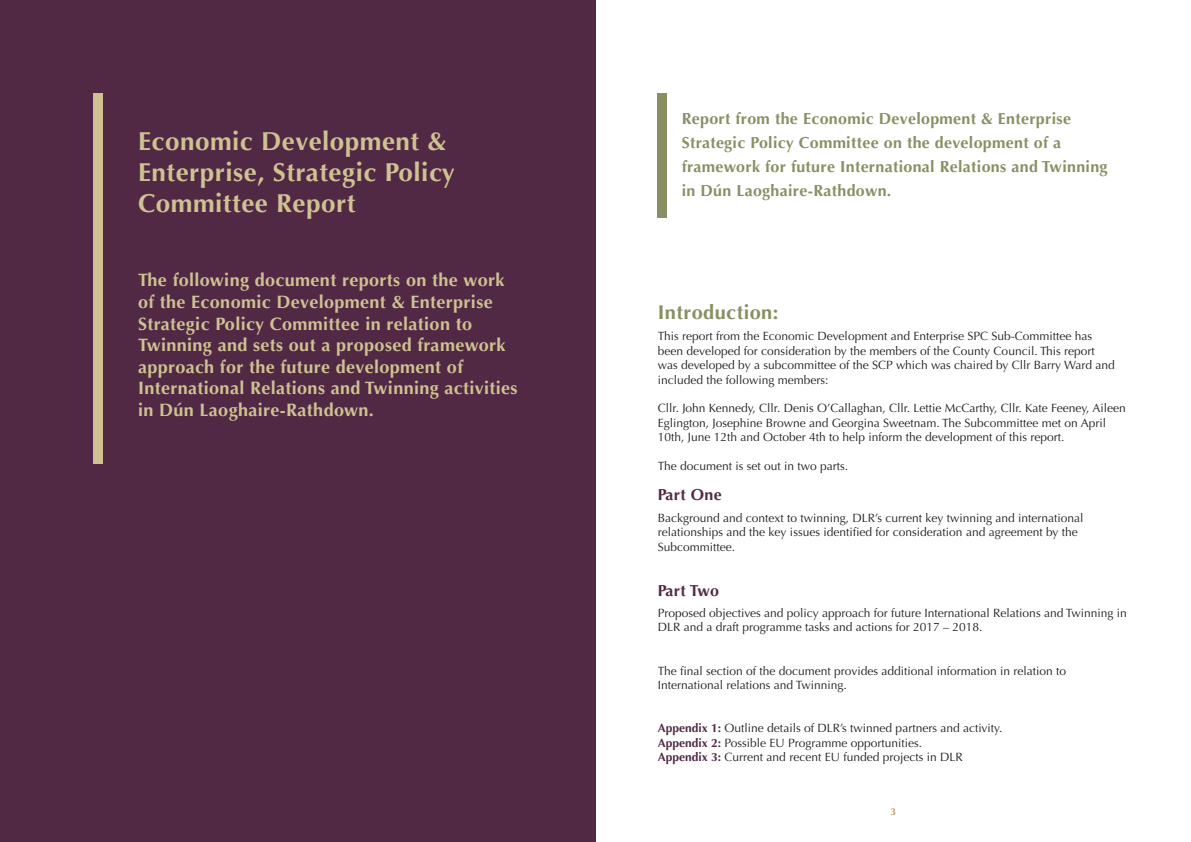
<style>
.page{position:relative;width:1191px;height:842px;background:#fff}
.page>*{position:absolute;margin:0;border:0;box-sizing:border-box;transform-origin:0 0}
.t1{font:700 26px/31.2px "Optima";letter-spacing:.02em;color:#cec292}
.t2{font:700 20px "Optima";letter-spacing:.02em;color:#898f63}
.t3{font:700 18px/21.6px "Optima";letter-spacing:.02em;color:#cec292}
.t4{font:700 16px/24px "Optima";letter-spacing:.02em;color:#898f63}
.t5{font:700 16px "Optima";letter-spacing:.02em;color:#522944}
.t6{font:12px/14.4px "Optima";color:#231f20}
.t7{font:700 10px "Optima";color:#bd955c}
.s1{font-weight:700;color:#522944}
</style>
<div class="page">
<div style="left:0;top:0;width:595px;height:842px;background:#522944"></div>
<div style="left:94px;top:93px;width:9px;height:370px;background:#cec292"></div>
<div style="left:658px;top:93px;width:9px;height:125px;background:#898f63"></div>
<h1 class="t1" style="left:138px;top:126px;width:318px">Economic Development &amp;<br>Enterprise, Strategic Policy<br>Committee Report</h1>
<p class="t3" style="left:138px;top:270px;width:381px">The following document reports on the work of the Economic Development &amp; Enterprise Strategic Policy Committee in relation to Twinning and sets out a proposed framework approach for the future development of International Relations and Twinning activities in Dún Laoghaire-Rathdown.</p>
<h3 class="t4" style="left:681px;top:106px;width:427px">Report from the Economic Development &amp; Enterprise Strategic Policy Committee on the development of a framework for future International Relations and Twinning in Dún Laoghaire-Rathdown.</h3>
<h2 class="t2" style="left:658px;top:300px;width:122px">Introduction:</h2>
<p class="t6" style="left:658px;top:329px;width:458px">This report from the Economic Development and Enterprise SPC Sub-Committee has been developed for consideration by the members of the County Council. This report was developed by a subcommittee of the SCP which was chaired by Cllr Barry Ward and included the following members:</p>
<p class="t6" style="left:658px;top:401px;width:469px">Cllr. John Kennedy, Cllr. Denis O’Callaghan, Cllr. Lettie McCarthy, Cllr. Kate Feeney, Aileen<br>Eglington, Josephine Browne and Georgina Sweetnam. The Subcommittee met on April<br>10th, June 12th and October 4th to help inform the development of this report.</p>
<p class="t6" style="left:658px;top:459px;width:192px">The document is set out in two parts.</p>
<h3 class="t5" style="left:658px;top:486px;width:65px">Part One</h3>
<p class="t6" style="left:658px;top:511px;width:427px">Background and context to twinning, DLR’s current key twinning and international relationships and the key issues identified for consideration and agreement by the<br>Subcommittee.</p>
<h3 class="t5" style="left:658px;top:581px;width:63px">Part Two</h3>
<p class="t6" style="left:658px;top:606px;width:470px">Proposed objectives and policy approach for future International Relations and Twinning in<br>DLR and a draft programme tasks and actions for 2017 – 2018.</p>
<p class="t6" style="left:658px;top:663px;width:410px">The final section of the document provides additional information in relation to<br>International relations and Twinning.</p>
<p class="t6" style="left:658px;top:721px;width:346px"><span class="s1">Appendix 1:</span> Outline details of DLR’s twinned partners and activity.<br><span class="s1">Appendix 2:</span> Possible EU Programme opportunities.<br><span class="s1">Appendix 3:</span> Current and recent EU funded projects in DLR</p>
<p class="t7" style="left:890px;top:806px;width:7px">3</p>
</div>
